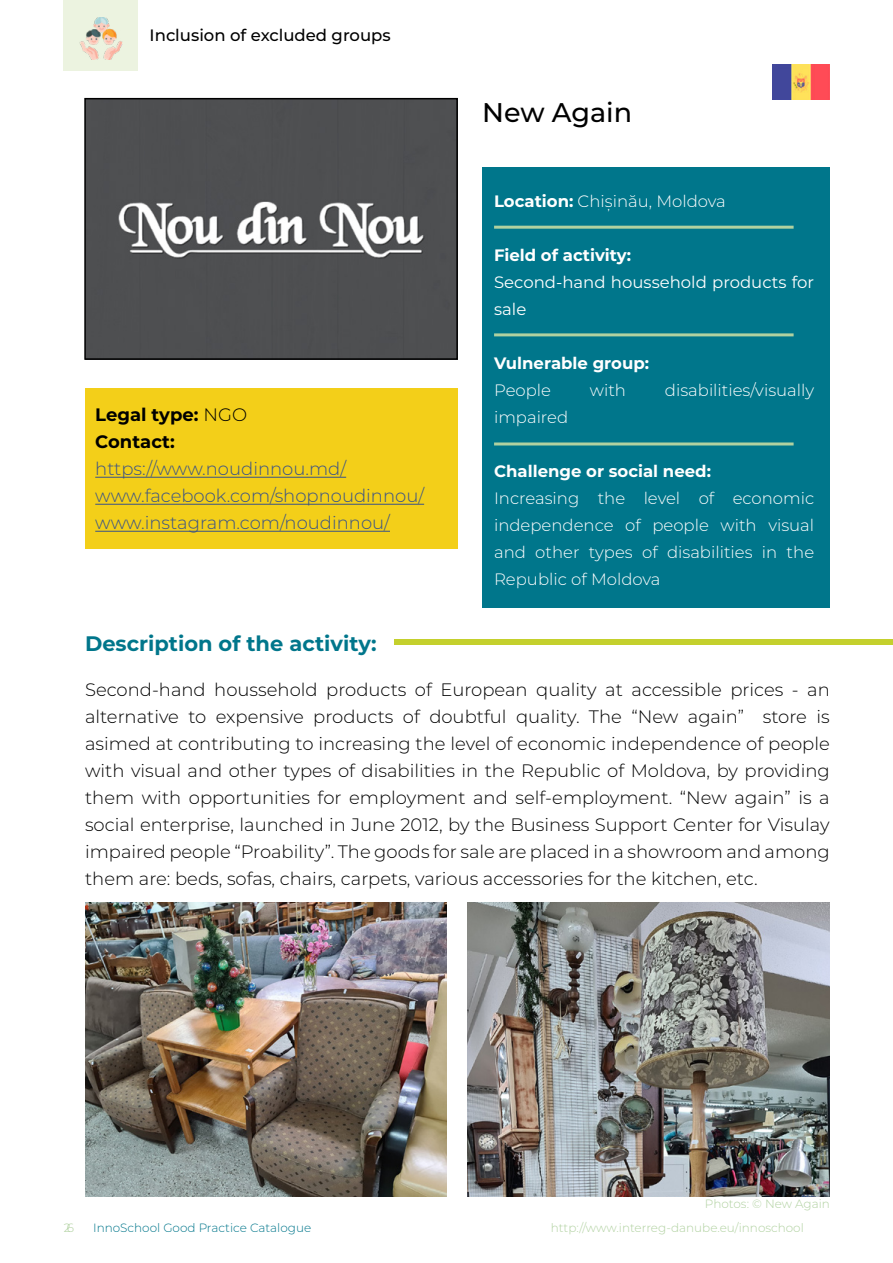
<style>
.page{position:relative;width:893px;height:1263px;background:#fff}
.page>*{position:absolute;margin:0;border:0;box-sizing:border-box;transform-origin:0 0}
.t1{font:500 27px "Montserrat";color:#000}
.t2{font:700 21px "Montserrat";color:#00768b}
.t3{font:300 18px/27px "Montserrat";color:#000;text-align:justify}
.t4{font:300 18px/27px "Montserrat";color:#395288}
.t5{font:700 18px/27px "Montserrat";color:#000}
.t6{font:300 16.5px/27px "Montserrat";color:#fff;text-align:justify}
.t7{font:700 16.5px "Montserrat";color:#fff}
.t8{font:16.5px/27px "Montserrat";color:#fff}
.t9{font:500 16.5px "Montserrat";color:#000}
.t10{font:300 12px "Montserrat";color:#b0d1a0}
.t11{font:300 12px "Montserrat";color:#00768b}
.s1{font-weight:300}
.s2{font-weight:700}
</style>
<div class="page">
<div style="left:482px;top:168px;width:347px;height:440px;background:#00768b"></div>
<div style="left:64px;top:0;width:74px;height:71px;background:#ecf3e0"></div>
<div style="left:85px;top:388px;width:372px;height:160px;background:#f3cf19"></div>
<div style="left:395px;top:639px;width:498px;height:6px;background:#c4d02d"></div>
<hr style="left:95px;top:477px;width:251px;height:1px;background:#395288">
<hr style="left:95px;top:504px;width:329px;height:1px;background:#395288">
<hr style="left:95px;top:531px;width:295px;height:1px;background:#395288">
<img style="left:87px;top:101px;width:368px;height:256px">
<div style="left:84px;top:98px;width:374px;height:262px;border:2px solid #000"></div>
<img style="left:80px;top:17px;width:42px;height:43px">
<hr style="left:494px;top:226px;width:300px;height:3px;background:#b0d1a0">
<hr style="left:494px;top:442px;width:300px;height:3px;background:#b0d1a0">
<img style="left:773px;top:65px;width:57px;height:35px">
<hr style="left:494px;top:333px;width:300px;height:3px;background:#b0d1a0">
<img style="left:85px;top:902px;width:361px;height:294px">
<img style="left:468px;top:902px;width:361px;height:294px">
<p class="t9" style="left:150px;top:24px;width:243px">Inclusion of excluded groups</p>
<p class="t5" style="left:95px;top:401px;width:154px">Legal type: <span class="s1">NGO<br></span>Contact:</p>
<p class="t4" style="left:95px;top:455px;width:330px">https://www.noudinnou.md/ www.facebook.com/shopnoudinnou/ www.instagram.com/noudinnou/</p>
<p class="t2" style="left:85px;top:628px;width:293px">Description of the activity:</p>
<h1 class="t1" style="left:482px;top:93px;width:152px">New Again</h1>
<p class="t6" style="left:494px;top:187px;width:233px"><span class="s2">Location:</span> Chișinău, Moldova</p>
<p class="t7" style="left:494px;top:244px;width:139px">Field of activity:</p>
<p class="t8" style="left:494px;top:268px;width:322px">Second-hand houssehold products for sale</p>
<p class="t7" style="left:494px;top:352px;width:156px">Vulnerable group:</p>
<p class="t6" style="left:494px;top:376px;width:58px">People</p>
<p class="t6" style="left:590px;top:376px;width:38px">with</p>
<p class="t6" style="left:665px;top:376px;width:151px">disabilities/visually</p>
<p class="t6" style="left:494px;top:403px;width:76px">impaired</p>
<p class="t7" style="left:494px;top:460px;width:218px">Challenge or social need:</p>
<p class="t6" style="left:494px;top:484px;width:322px">Increasing the level of economic independence of people with visual and other types of disabilities in the Republic of Moldova</p>
<p class="t3" style="left:85px;top:675px;width:746px">Second-hand houssehold products of European quality at accessible prices - an alternative to expensive products of doubtful quality. The “New again” store is asimed at contributing to increasing the level of economic independence of people with visual and other types of disabilities in the Republic of Moldova, by providing them with opportunities for employment and self-employment. “New again” is a social enterprise, launched in June 2012, by the Business Support Center for Visulay impaired people “Proability”. The goods for sale are placed in a showroom and among them are: beds, sofas, chairs, carpets, various accessories for the kitchen, etc.</p>
<p class="t10" style="left:705px;top:1196px;width:127px">Photos: © New Again</p>
<p class="t10" style="left:64px;top:1219px;width:12px">26</p>
<p class="t11" style="left:93px;top:1219px;width:220px">InnoSchool Good Practice Catalogue</p>
<p class="t10" style="left:551px;top:1219px;width:254px">http://www.interreg-danube.eu/innoschool</p>
</div>
